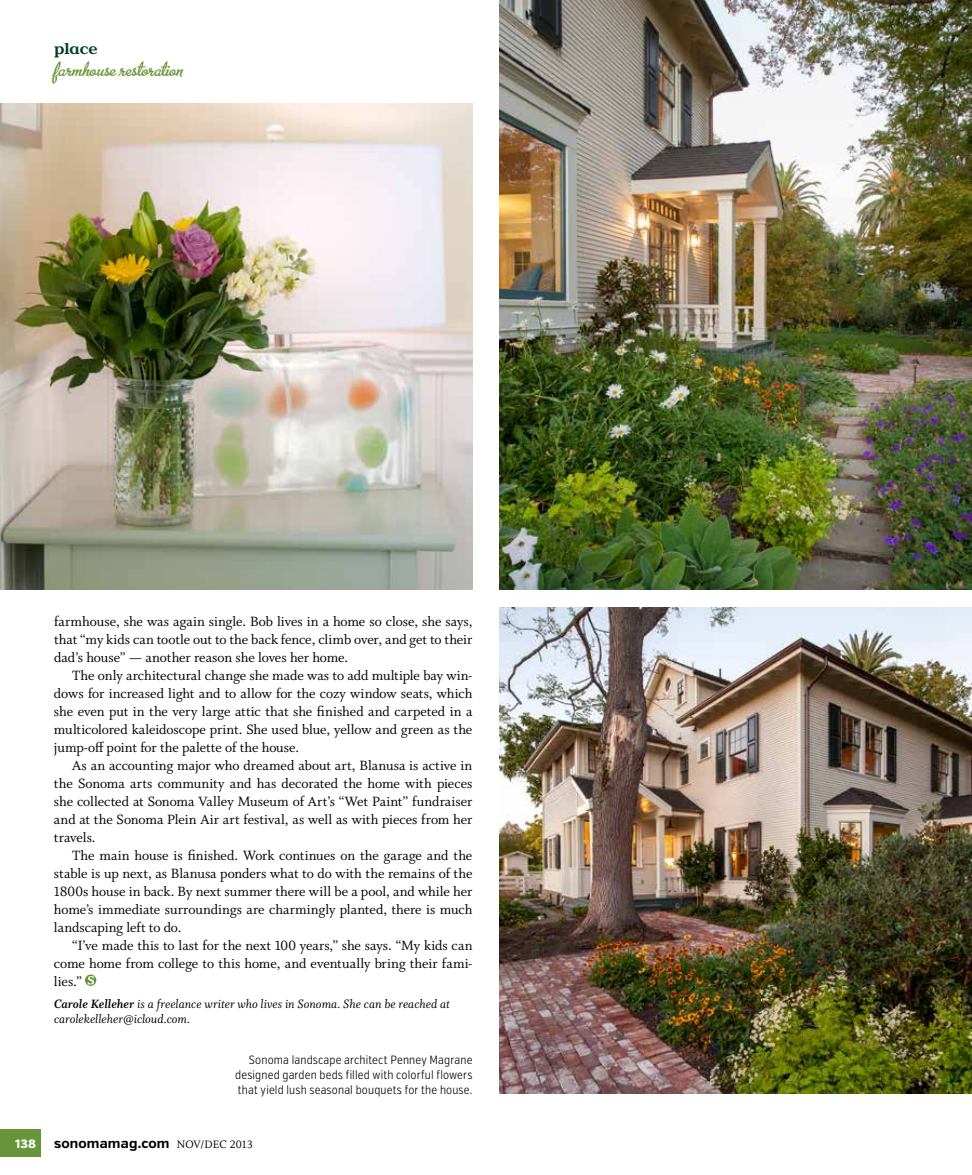
<style>
.page{position:relative;width:972px;height:1175px;background:#fff}
.page>*{position:absolute;margin:0;border:0;box-sizing:border-box;transform-origin:0 0}
.t1{font:22.5px "Metro Script";color:#67963a}
.t2{font:500 16.5px "Appleyard";color:#004023}
.t3{font:15px/18px "Whitman Roman LF";letter-spacing:-.005em;color:#000;text-align:justify}
.t4{font:13.5px/15px "Whitman Italic LF";color:#000}
.t5{font:700 13.5px "Verb";letter-spacing:.015em;color:#000}
.t6{font:300 12px/15px "Verb Ex Cond";letter-spacing:.015em;color:#000;text-align:justify}
.t7{font:800 12px "Verb";color:#fff}
.s1{font-family:"Whitman Bold Italic LF"}
.s2{font-family:"Whitman Roman LF";font-weight:400;font-size:12px}
</style>
<div class="page">
<svg style="left:85px;top:974px;width:11px;height:12px"></svg>
<svg style="left:87px;top:976px;width:7px;height:8px"></svg>
<img style="left:0;top:104px;width:472px;height:486px">
<img style="left:500px;top:608px;width:472px;height:486px">
<img style="left:500px;top:0;width:472px;height:590px">
<div style="left:0;top:1129px;width:40px;height:27px;background:#67963a"></div>
<p class="t2" style="left:54px;top:39px;width:45px">place</p>
<h1 class="t1" style="left:54px;top:57px;width:130px">farmhouse restoration</h1>
<p class="t3" style="left:54px;top:612px;width:420px">farmhouse, she was again single. Bob lives in a home so close, she says, that “my kids can tootle out to the back fence, climb over, and get to their dad’s house” — another reason she loves her home.</p>
<p class="t3" style="left:54px;top:666px;width:420px;text-indent:18px">The only architectural change she made was to add multiple bay win&shy;dows for increased light and to allow for the cozy window seats, which she even put in the very large attic that she finished and carpeted in a multicolored kaleidoscope print. She used blue, yellow and green as the jump-off point for the palette of the house.</p>
<p class="t3" style="left:54px;top:756px;width:420px;text-indent:18px">As an accounting major who dreamed about art, Blanusa is active in the Sonoma arts community and has decorated the home with pieces she collected at Sonoma Valley Museum of Art’s “Wet Paint” fundraiser and at the Sonoma Plein Air art festival, as well as with pieces from her travels.</p>
<p class="t3" style="left:54px;top:846px;width:420px;text-indent:18px">The main house is finished. Work continues on the garage and the stable is up next, as Blanusa ponders what to do with the remains of the 1800s house in back. By next summer there will be a pool, and while her home’s immediate surroundings are charmingly planted, there is much landscaping left to do.</p>
<p class="t3" style="left:54px;top:936px;width:420px;text-indent:18px">“I’ve made this to last for the next 100 years,” she says. “My kids can come home from college to this home, and eventually bring their fami&shy;lies.”</p>
<p class="t4" style="left:54px;top:996px;width:397px"><span class="s1">Carole Kelleher</span> is a freelance writer who lives in Sonoma. She can be reached at carolekelleher@icloud.com.</p>
<p class="t6" style="left:235px;top:1052px;width:239px;text-indent:14px">Sonoma landscape architect Penney Magrane designed garden beds filled with colorful flowers that yield lush seasonal bouquets for the house.</p>
<p class="t7" style="left:15px;top:1136px;width:22px">138</p>
<p class="t5" style="left:54px;top:1135px;width:200px">sonomamag.com <span class="s2">NOV/DEC 2013</span></p>
</div>
